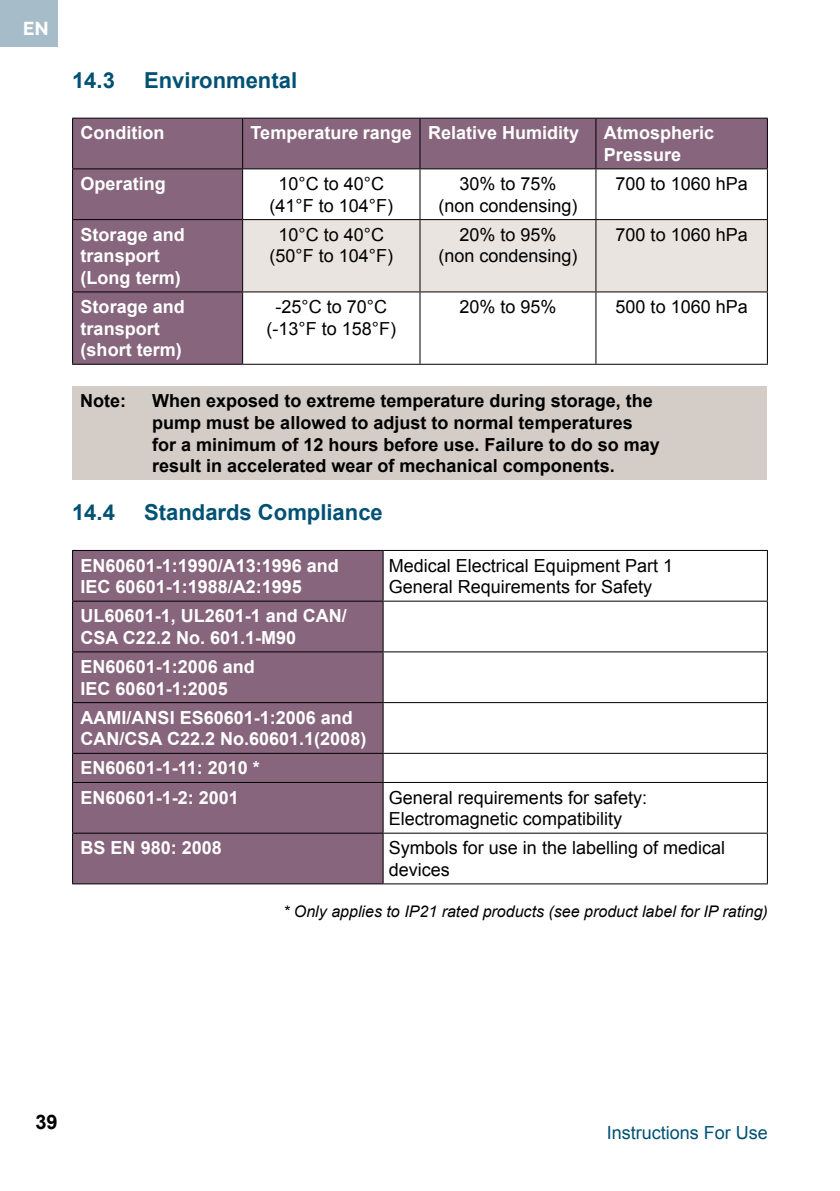
<style>
.page{position:relative;width:840px;height:1191px;background:#fff}
.page>*{position:absolute;margin:0;border:0;box-sizing:border-box;transform-origin:0 0}
.t1{font:700 22px "Arial";color:#015174}
.t2{font:700 20px "Arial";color:#000}
.t3{font:700 18px/21.6px "Arial";color:#fff}
.t4{font:18px/21.6px "Arial";color:#000;text-align:center}
.t5{font:700 18px/21.6px "Arial";color:#000}
.t6{font:18px "Arial";color:#015174}
.t7{font:700 18px "Santral";color:#fff}
.t8{font:italic 16px "Arial";color:#000}
</style>
<div class="page">
<div style="left:0;top:0;width:58px;height:46px;background:#a7bcc9"></div>
<svg style="left:73px;top:119px;width:693px;height:245px;fill:#87657d"></svg>
<div style="left:243px;top:220px;width:523px;height:71px;background:#eae4e0"></div>
<hr style="left:72px;top:118px;width:170px;height:1px;background:#000">
<hr style="left:72px;top:119px;width:1px;height:49px;background:#000">
<hr style="left:242px;top:118px;width:178px;height:1px;background:#000">
<hr style="left:242px;top:119px;width:1px;height:49px;background:#000">
<hr style="left:420px;top:118px;width:175px;height:1px;background:#000">
<hr style="left:419px;top:119px;width:1px;height:49px;background:#000">
<hr style="left:595px;top:118px;width:172px;height:1px;background:#000">
<hr style="left:595px;top:119px;width:1px;height:49px;background:#000">
<hr style="left:766px;top:119px;width:1px;height:49px;background:#000">
<hr style="left:72px;top:168px;width:170px;height:1px;background:#000">
<hr style="left:72px;top:169px;width:1px;height:50px;background:#000">
<hr style="left:242px;top:168px;width:178px;height:1px;background:#000">
<hr style="left:242px;top:169px;width:1px;height:50px;background:#000">
<hr style="left:420px;top:168px;width:175px;height:1px;background:#000">
<hr style="left:419px;top:169px;width:1px;height:50px;background:#000">
<hr style="left:595px;top:168px;width:172px;height:1px;background:#000">
<hr style="left:595px;top:169px;width:1px;height:50px;background:#000">
<hr style="left:766px;top:169px;width:1px;height:50px;background:#000">
<hr style="left:72px;top:219px;width:170px;height:1px;background:#000">
<hr style="left:72px;top:220px;width:1px;height:71px;background:#000">
<hr style="left:242px;top:219px;width:178px;height:1px;background:#000">
<hr style="left:242px;top:220px;width:1px;height:71px;background:#000">
<hr style="left:420px;top:219px;width:175px;height:1px;background:#000">
<hr style="left:419px;top:220px;width:1px;height:71px;background:#000">
<hr style="left:595px;top:219px;width:172px;height:1px;background:#000">
<hr style="left:595px;top:220px;width:1px;height:71px;background:#000">
<hr style="left:766px;top:220px;width:1px;height:71px;background:#000">
<hr style="left:72px;top:291px;width:170px;height:1px;background:#000">
<hr style="left:72px;top:292px;width:1px;height:72px;background:#000">
<hr style="left:242px;top:291px;width:178px;height:1px;background:#000">
<hr style="left:242px;top:292px;width:1px;height:72px;background:#000">
<hr style="left:420px;top:291px;width:175px;height:1px;background:#000">
<hr style="left:419px;top:292px;width:1px;height:72px;background:#000">
<hr style="left:595px;top:291px;width:172px;height:1px;background:#000">
<hr style="left:595px;top:292px;width:1px;height:72px;background:#000">
<hr style="left:766px;top:292px;width:1px;height:72px;background:#000">
<hr style="left:72px;top:364px;width:170px;height:1px;background:#000">
<hr style="left:242px;top:364px;width:178px;height:1px;background:#000">
<hr style="left:420px;top:364px;width:175px;height:1px;background:#000">
<hr style="left:595px;top:364px;width:172px;height:1px;background:#000">
<div style="left:72px;top:386px;width:694px;height:94px;background:#d4ccc7"></div>
<div style="left:73px;top:551px;width:309px;height:332px;background:#87657d"></div>
<hr style="left:72px;top:550px;width:311px;height:1px;background:#000">
<hr style="left:72px;top:551px;width:1px;height:49px;background:#000">
<hr style="left:383px;top:550px;width:384px;height:1px;background:#000">
<hr style="left:382px;top:551px;width:1px;height:49px;background:#000">
<hr style="left:766px;top:551px;width:1px;height:49px;background:#000">
<hr style="left:72px;top:600px;width:311px;height:1px;background:#000">
<hr style="left:72px;top:601px;width:1px;height:50px;background:#000">
<hr style="left:383px;top:600px;width:384px;height:1px;background:#000">
<hr style="left:382px;top:601px;width:1px;height:50px;background:#000">
<hr style="left:766px;top:601px;width:1px;height:50px;background:#000">
<hr style="left:72px;top:651px;width:311px;height:1px;background:#000">
<hr style="left:72px;top:652px;width:1px;height:50px;background:#000">
<hr style="left:383px;top:651px;width:384px;height:1px;background:#000">
<hr style="left:382px;top:652px;width:1px;height:50px;background:#000">
<hr style="left:766px;top:652px;width:1px;height:50px;background:#000">
<hr style="left:72px;top:702px;width:311px;height:1px;background:#000">
<hr style="left:72px;top:703px;width:1px;height:50px;background:#000">
<hr style="left:383px;top:702px;width:384px;height:1px;background:#000">
<hr style="left:382px;top:703px;width:1px;height:50px;background:#000">
<hr style="left:766px;top:703px;width:1px;height:50px;background:#000">
<hr style="left:72px;top:753px;width:311px;height:1px;background:#000">
<svg style="left:72px;top:754px;width:1px;height:28px"></svg>
<hr style="left:383px;top:753px;width:384px;height:1px;background:#000">
<svg style="left:382px;top:754px;width:1px;height:28px"></svg>
<svg style="left:766px;top:754px;width:1px;height:28px"></svg>
<hr style="left:72px;top:782px;width:311px;height:1px;background:#000">
<hr style="left:72px;top:783px;width:1px;height:49px;background:#000">
<hr style="left:383px;top:782px;width:384px;height:1px;background:#000">
<hr style="left:382px;top:783px;width:1px;height:49px;background:#000">
<hr style="left:766px;top:783px;width:1px;height:49px;background:#000">
<hr style="left:72px;top:832px;width:311px;height:1px;background:#000">
<hr style="left:72px;top:833px;width:1px;height:50px;background:#000">
<hr style="left:383px;top:832px;width:384px;height:1px;background:#000">
<hr style="left:382px;top:833px;width:1px;height:50px;background:#000">
<hr style="left:766px;top:833px;width:1px;height:50px;background:#000">
<hr style="left:72px;top:883px;width:311px;height:1px;background:#000">
<hr style="left:383px;top:883px;width:384px;height:1px;background:#000">
<p class="t7" style="left:23px;top:16px;width:28px">EN</p>
<p class="t1" style="left:72px;top:66px;width:44px">14.3</p>
<p class="t1" style="left:144px;top:66px;width:154px">Environmental</p>
<p class="t3" style="left:80px;top:123px;width:85px">Condition</p>
<p class="t3" style="left:250px;top:123px;width:330px">Temperature range Relative Humidity</p>
<p class="t3" style="left:603px;top:123px;width:112px">Atmospheric<br>Pressure</p>
<p class="t3" style="left:81px;top:173px;width:87px">Operating</p>
<p class="t4" style="left:269px;top:173px;width:125px">10°C to 40°C (41°F to 104°F)</p>
<p class="t4" style="left:438px;top:173px;width:141px">30% to 75%<br>(non condensing)</p>
<p class="t4" style="left:615px;top:173px;width:134px">700 to 1060 hPa</p>
<p class="t3" style="left:81px;top:224px;width:106px">Storage and transport (Long term)</p>
<p class="t4" style="left:269px;top:224px;width:125px">10°C to 40°C (50°F to 104°F)</p>
<p class="t4" style="left:438px;top:224px;width:141px">20% to 95%<br>(non condensing)</p>
<p class="t4" style="left:615px;top:224px;width:134px">700 to 1060 hPa</p>
<p class="t3" style="left:81px;top:296px;width:106px">Storage and transport (short term)</p>
<p class="t4" style="left:266px;top:296px;width:131px">-25°C to 70°C (-13°F to 158°F)</p>
<p class="t4" style="left:459px;top:296px;width:99px">20% to 95%</p>
<p class="t4" style="left:615px;top:296px;width:134px">500 to 1060 hPa</p>
<p class="t5" style="left:80px;top:391px;width:47px">Note:</p>
<p class="t5" style="left:152px;top:391px;width:509px">When exposed to extreme temperature during storage, the pump must be allowed to adjust to normal temperatures for a minimum of 12 hours before use. Failure to do so may result in accelerated wear of mechanical components.</p>
<p class="t1" style="left:72px;top:498px;width:44px">14.4</p>
<p class="t1" style="left:144px;top:498px;width:240px">Standards Compliance</p>
<p class="t3" style="left:80px;top:555px;width:260px">EN60601-1:1990/A13:1996 and<br>IEC 60601-1:1988/A2:1995</p>
<p class="t4" style="left:388px;top:554px;width:286px;text-align:left">Medical Electrical Equipment Part 1<br>General Requirements for Safety</p>
<p class="t3" style="left:80px;top:605px;width:268px">UL60601-1, UL2601-1 and CAN/<br>CSA C22.2 No. 601.1-M90</p>
<p class="t3" style="left:80px;top:656px;width:176px">EN60601-1:2006 and<br>IEC 60601-1:2005</p>
<p class="t3" style="left:80px;top:707px;width:287px">AAMI/ANSI ES60601-1:2006 and<br>CAN/CSA C22.2 No.60601.1(2008)</p>
<p class="t3" style="left:80px;top:754px;width:181px;line-height:29.2px">EN60601-1-11: 2010 *<br>EN60601-1-2: 2001</p>
<p class="t4" style="left:388px;top:786px;width:260px;text-align:left">General requirements for safety:<br>Electromagnetic compatibility</p>
<p class="t3" style="left:80px;top:837px;width:143px">BS EN 980: 2008</p>
<p class="t4" style="left:388px;top:837px;width:338px;text-align:left">Symbols for use in the labelling of medical devices</p>
<p class="t8" style="left:283px;top:901px;width:486px">* Only applies to IP21 rated products (see product label for IP rating)</p>
<p class="t2" style="left:35px;top:1108px;width:24px">39</p>
<p class="t6" style="left:606px;top:1120px;width:163px">Instructions For Use</p>
</div>
